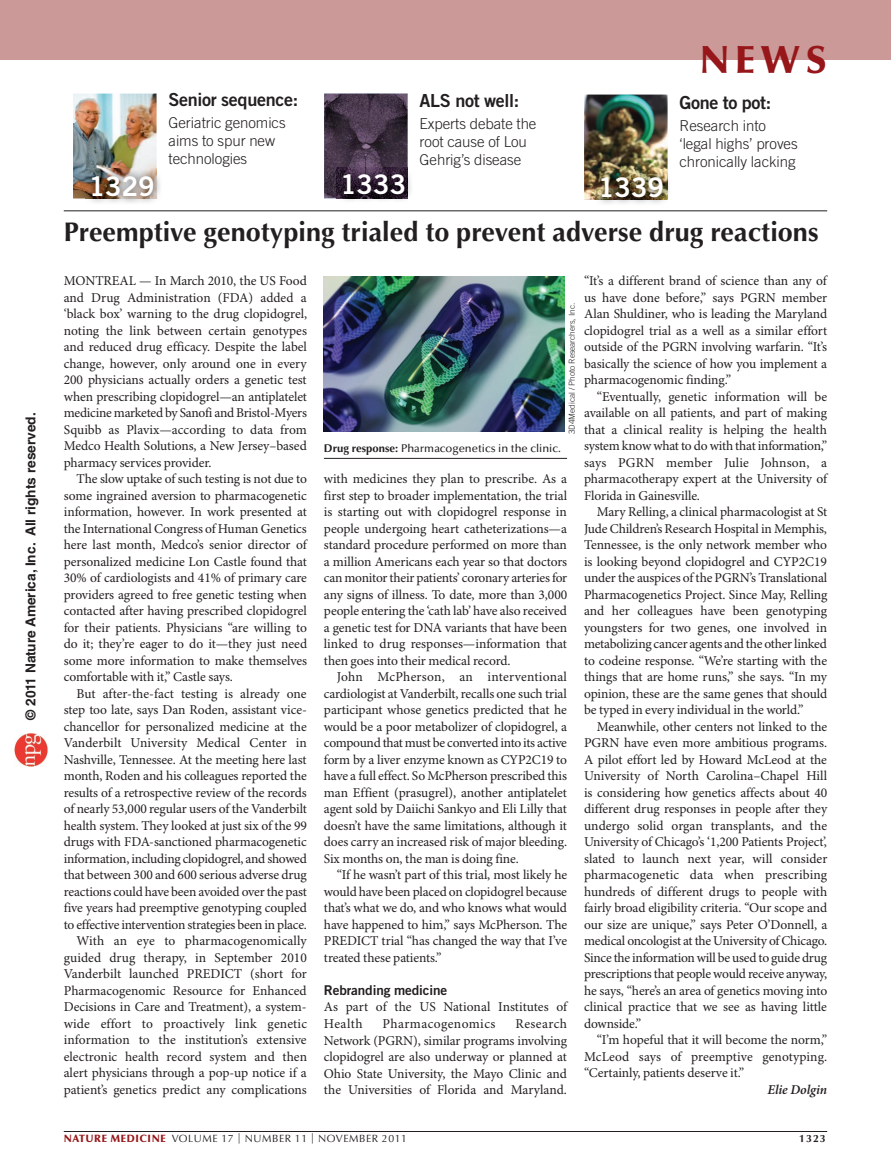
<style>
.page{position:relative;width:891px;height:1175px;background:#fff}
.page>*{position:absolute;margin:0;border:0;box-sizing:border-box;transform-origin:0 0}
.t1{font:900 39px "Optima LT Std";color:#961619}
.t2{font:700 27px "Optima LT Std";color:#231f20}
.t3{font:27px "Trade Gothic LT Std Bd 2";color:#fff}
.t4{font:18px "Trade Gothic LT Std Bd 2";letter-spacing:-.02em;color:#231f20}
.t5{font:300 15px/18px "Trade Gothic LT Std";letter-spacing:-.005em;color:#231f20}
.t6{font:700 13.65px "Helvetica LT Std";color:#231f20}
.t7{font:13.5px/16.5px "Minion Pro";letter-spacing:-.005em;color:#231f20;text-align:justify}
.t8{font:13.5px "Trade Gothic LT Std Bd 2";letter-spacing:-.01em;color:#231f20}
.t9{font:13.5px "Minion Pro";letter-spacing:.03em;color:#231f20}
.t10{font:italic 600 13.5px "Minion Pro";letter-spacing:-.005em;color:#231f20}
.t11{font:500 11.25px "Optima LT Std";color:#231f20}
.t12{font:10.5px "Optima LT Std";letter-spacing:.05em;color:#231f20}
.t13{font:700 10.5px "Optima LT Std";color:#231f20}
.t14{font:300 8.25px "Trade Gothic LT Std";letter-spacing:-.005em;color:#231f20}
.s1{font-weight:700}
.s2{font-weight:900;color:#961619}
</style>
<div class="page">
<hr style="left:64px;top:210px;width:763px;height:1px;background:#231f20">
<div style="left:0;top:0;width:891px;height:60px;background:#c99"></div>
<hr style="left:64px;top:1131px;width:763px;height:1px;background:#231f20">
<img style="left:324px;top:276px;width:240px;height:156px">
<hr style="left:324px;top:458px;width:243px;height:1px;background:#231f20">
<img style="left:324px;top:94px;width:84px;height:104px">
<img style="left:584px;top:95px;width:84px;height:105px">
<img style="left:73px;top:94px;width:84px;height:104px">
<img style="left:344px;top:174px;width:67px;height:27px">
<img style="left:337px;top:167px;width:71px;height:32px">
<img style="left:595px;top:169px;width:73px;height:31px">
<img style="left:91px;top:176px;width:69px;height:27px">
<img style="left:85px;top:168px;width:72px;height:31px">
<img style="left:14px;top:733px;width:33px;height:33px">
<p class="t6" style="left:22px;top:719px;width:308px;rotate:-90deg">© 2011 Nature America, Inc. All rights reserved.</p>
<h3 class="t4" style="left:169px;top:88px;width:131px">Senior sequence:</h3>
<p class="t5" style="left:169px;top:114px;width:119px">Geriatric genomics aims to spur new technologies</p>
<h3 class="t4" style="left:420px;top:89px;width:101px">ALS not well:</h3>
<p class="t5" style="left:420px;top:115px;width:118px">Experts debate the root cause of Lou<br>Gehrig’s disease</p>
<h2 class="t3" style="left:89px;top:169px;width:68px">1329</h2>
<h2 class="t3" style="left:340px;top:168px;width:68px">1333</h2>
<h2 class="t3" style="left:598px;top:170px;width:68px">1339</h2>
<h1 class="t1" style="left:699px;top:37px;width:129px">NEWS</h1>
<h3 class="t4" style="left:679px;top:91px;width:93px">Gone to pot:</h3>
<p class="t5" style="left:679px;top:117px;width:120px">Research into ‘legal highs’ proves chronically lacking</p>
<h2 class="t2" style="left:64px;top:216px;width:756px">Preemptive genotyping trialed to prevent adverse drug reactions</h2>
<p class="t7" style="left:64px;top:273px;width:245px">MONTREAL — In March 2010, the US Food and Drug Administration (FDA) added a ‘black box’ warning to the drug clopidogrel, noting the link between certain genotypes and reduced drug efficacy. Despite the label change, however, only around one in every 200 physicians actually orders a genetic test when prescribing clopidogrel—an antiplatelet medicine marketed by Sanofi and Bristol-Myers Squibb as Plavix—according to data from Medco Health Solutions, a New Jersey–based pharmacy services provider.</p>
<p class="t7" style="left:64px;top:471px;width:245px;text-indent:13px">The slow uptake of such testing is not due to some ingrained aversion to pharmacogenetic information, however. In work presented at the International Congress of Human Genetics here last month, Medco’s senior director of personalized medicine Lon Castle found that 30% of cardiologists and 41% of primary care providers agreed to free genetic testing when contacted after having prescribed clopidogrel for their patients. Physicians “are willing to do it; they’re eager to do it—they just need some more information to make themselves comfortable with it,” Castle says.</p>
<p class="t7" style="left:64px;top:686px;width:245px;text-align:right">But after-the-fact testing is already one step too late, says Dan Roden, assistant vice&shy;chancellor for personalized medicine at the Vanderbilt University Medical Center in Nashville, Tennessee. At the meeting here last month, Roden and his colleagues reported the results of a retrospective review of the records of nearly 53,000 regular users of the Vanderbilt health system. They looked at just six of the 99 drugs with FDA-sanctioned pharmacogenetic information, including clopidogrel, and showed that between 300 and 600 serious adverse drug reactions could have been avoided over the past five years had preemptive genotyping coupled to effective intervention strategies been in place.<br>With an eye to pharmacogenomically guided drug therapy, in September 2010<br>Vanderbilt launched PREDICT (short for Pharmacogenomic Resource for Enhanced Decisions in Care and Treatment), a system&shy;wide effort to proactively link genetic information to the institution’s extensive electronic health record system and then alert physicians through a pop-up notice if a patient’s genetics predict any complications</p>
<p class="t7" style="left:584px;top:273px;width:245px">“It’s a different brand of science than any of us have done before,” says PGRN member Alan Shuldiner, who is leading the Maryland clopidogrel trial as a well as a similar effort outside of the PGRN involving warfarin. “It’s basically the science of how you implement a pharmacogenomic finding.”</p>
<p class="t7" style="left:584px;top:389px;width:245px;text-indent:13px">“Eventually, genetic information will be available on all patients, and part of making that a clinical reality is helping the health system know what to do with that information,” says PGRN member Julie Johnson, a pharmacotherapy expert at the University of Florida in Gainesville.</p>
<p class="t7" style="left:584px;top:504px;width:245px;text-indent:13px">Mary Relling, a clinical pharmacologist at St Jude Children’s Research Hospital in Memphis, Tennessee, is the only network member who is looking beyond clopidogrel and CYP2C19 under the auspices of the PGRN’s Translational Pharmacogenetics Project. Since May, Relling and her colleagues have been genotyping youngsters for two genes, one involved in metabolizing cancer agents and the other linked to codeine response. “We’re starting with the things that are home runs,” she says. “In my opinion, these are the same genes that should be typed in every individual in the world.”</p>
<p class="t7" style="left:584px;top:718px;width:245px;text-indent:13px">Meanwhile, other centers not linked to the PGRN have even more ambitious programs.<br>A pilot effort led by Howard McLeod at the University of North Carolina–Chapel Hill is considering how genetics affects about 40 different drug responses in people after they undergo solid organ transplants, and the University of Chicago’s ‘1,200 Patients Project’, slated to launch next year, will consider pharmacogenetic data when prescribing hundreds of different drugs to people with fairly broad eligibility criteria. “Our scope and our size are unique,” says Peter O’Donnell, a medical oncologist at the University of Chicago.<br>Since the information will be used to guide drug prescriptions that people would receive anyway, he says, “here’s an area of genetics moving into clinical practice that we see as having little downside.”</p>
<p class="t7" style="left:584px;top:1032px;width:245px;text-indent:13px">“I’m hopeful that it will become the norm,” McLeod says of preemptive genotyping. “Certainly, patients deserve it.”</p>
<p class="t10" style="left:767px;top:1081px;width:61px">Elie Dolgin</p>
<p class="t14" style="left:567px;top:434px;width:133px;rotate:-90deg">3D4Medical / Photo Researchers, Inc.</p>
<p class="t11" style="left:324px;top:442px;width:238px"><span class="s1">Drug response:</span> Pharmacogenetics in the clinic.</p>
<p class="t7" style="left:324px;top:471px;width:245px">with medicines they plan to prescribe. As a first step to broader implementation, the trial is starting out with clopidogrel response in people undergoing heart catheterizations—a standard procedure performed on more than a million Americans each year so that doctors can monitor their patients’ coronary arteries for any signs of illness. To date, more than 3,000 people entering the ‘cath lab’ have also received a genetic test for DNA variants that have been linked to drug responses—information that then goes into their medical record.</p>
<p class="t7" style="left:324px;top:669px;width:245px;text-indent:13px">John McPherson, an interventional cardiologist at Vanderbilt, recalls one such trial participant whose genetics predicted that he would be a poor metabolizer of clopidogrel, a compound that must be converted into its active form by a liver enzyme known as CYP2C19 to have a full effect. So McPherson prescribed this man Effient (prasugrel), another antiplatelet agent sold by Daiichi Sankyo and Eli Lilly that doesn’t have the same limitations, although it does carry an increased risk of major bleeding.<br>Six months on, the man is doing fine.</p>
<p class="t7" style="left:324px;top:867px;width:245px;text-indent:13px">“If he wasn’t part of this trial, most likely he would have been placed on clopidogrel because that’s what we do, and who knows what would have happened to him,” says McPherson. The PREDICT trial “has changed the way that I’ve treated these patients.”</p>
<p class="t8" style="left:324px;top:981px;width:125px">Rebranding medicine</p>
<p class="t7" style="left:324px;top:999px;width:245px">As part of the US National Institutes of<br>Health</p>
<p class="t7" style="left:324px;top:1016px;width:245px;text-indent:192px">Research Network (PGRN), similar programs involving clopidogrel are also underway or planned at Ohio State University, the Mayo Clinic and the Universities of Florida and Maryland.</p>
<p class="t9" style="left:383px;top:1015px;width:114px">Pharmacogenomics</p>
<p class="t12" style="left:64px;top:1132px;width:345px"><span class="s2">NATURE MEDICINE</span> VOLUME 17 | NUMBER 11 | NOVEMBER 2011</p>
<p class="t13" style="left:799px;top:1132px;width:28px">1323</p>
</div>
